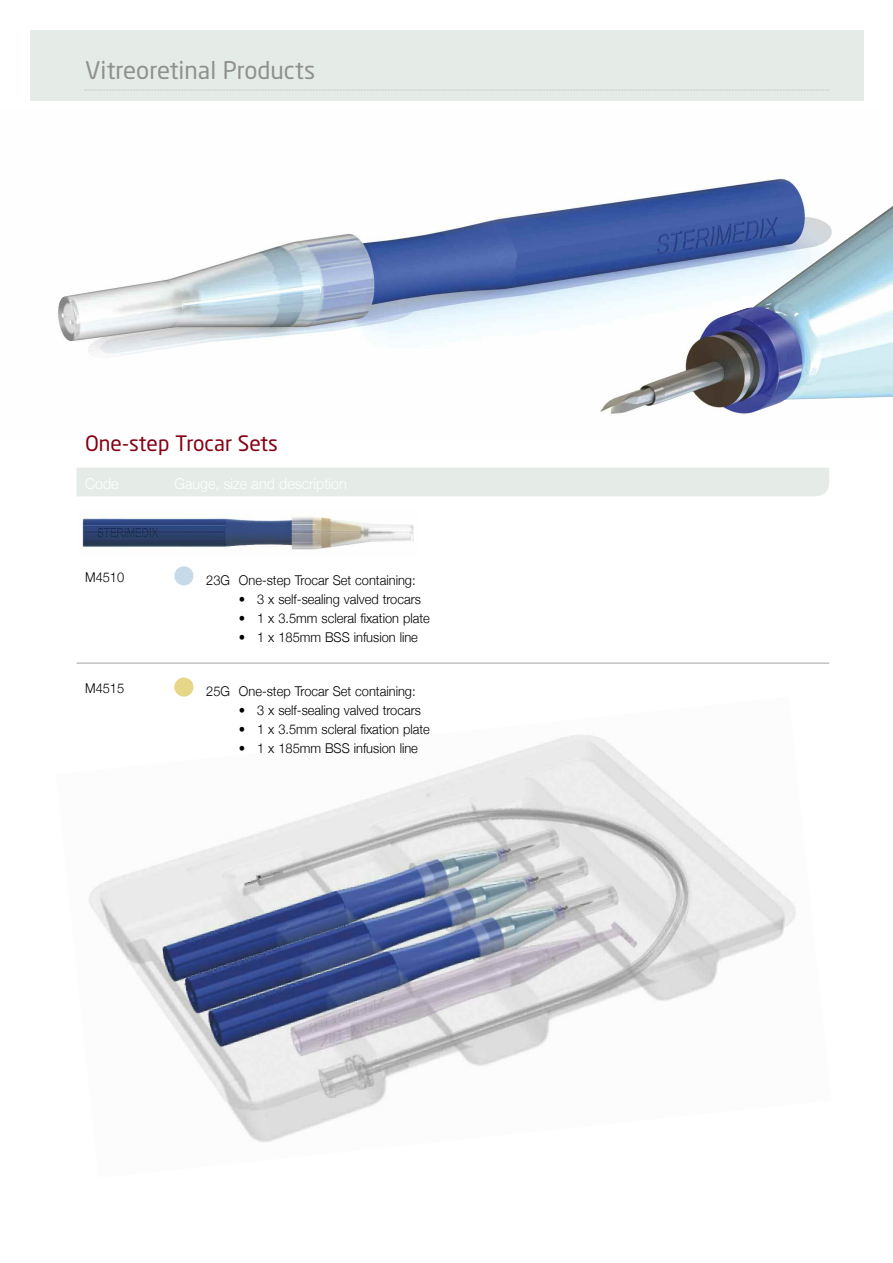
<style>
.page{position:relative;width:893px;height:1263px;background:#fff}
.page>*{position:absolute;margin:0;border:0;box-sizing:border-box;transform-origin:0 0}
.t1{font:24px "Neo Sans";color:#909090}
.t2{font:21px "Neo Sans";color:#850013}
.t3{font:300 13.5px "Helvetica Neue";color:#000;scale:.95 1}
</style>
<div class="page">
<img style="left:89px;top:734px;width:707px;height:409px">
<hr style="left:77px;top:662px;width:752px;height:2px;background:#b3b3b3">
<img style="left:58px;top:179px;width:746px;height:177px">
<div style="left:30px;top:30px;width:833px;height:71px;background:#e5ece7"></div>
<div style="left:174px;top:566px;width:19px;height:19px;background:#c7dae9;border-radius:50%"></div>
<div style="left:174px;top:677px;width:19px;height:20px;background:#e5d688;border-radius:50%"></div>
<svg style="left:85px;top:90px;width:745px;height:1px"></svg>
<div style="left:77px;top:468px;width:752px;height:28px;background:#e5ece7"></div>
<img style="left:599px;top:206px;width:294px;height:208px">
<img style="left:82px;top:516px;width:332px;height:34px">
<h1 class="t1" style="left:85px;top:61px;width:232px">Vitreoretinal Products</h1>
<h2 class="t2" style="left:85px;top:435px;width:195px">One-step Trocar Sets</h2>
<p class="t3" style="left:85px;top:569px;width:43px">M4510</p>
<p class="t3" style="left:85px;top:680px;width:43px">M4515</p>
<p class="t3" style="left:206px;top:572px;width:222px">23G One-step Trocar Set containing:</p>
<p class="t3" style="left:239px;top:591px;width:193px">• 3 x self-sealing valved trocars</p>
<p class="t3" style="left:239px;top:610px;width:202px">• 1 x 3.5mm scleral fixation plate</p>
<p class="t3" style="left:239px;top:629px;width:190px">• 1 x 185mm BSS infusion line</p>
<p class="t3" style="left:206px;top:683px;width:222px">25G One-step Trocar Set containing:</p>
<p class="t3" style="left:239px;top:702px;width:193px">• 3 x self-sealing valved trocars</p>
<p class="t3" style="left:239px;top:721px;width:202px">• 1 x 3.5mm scleral fixation plate</p>
<p class="t3" style="left:239px;top:740px;width:190px">• 1 x 185mm BSS infusion line</p>
</div>
